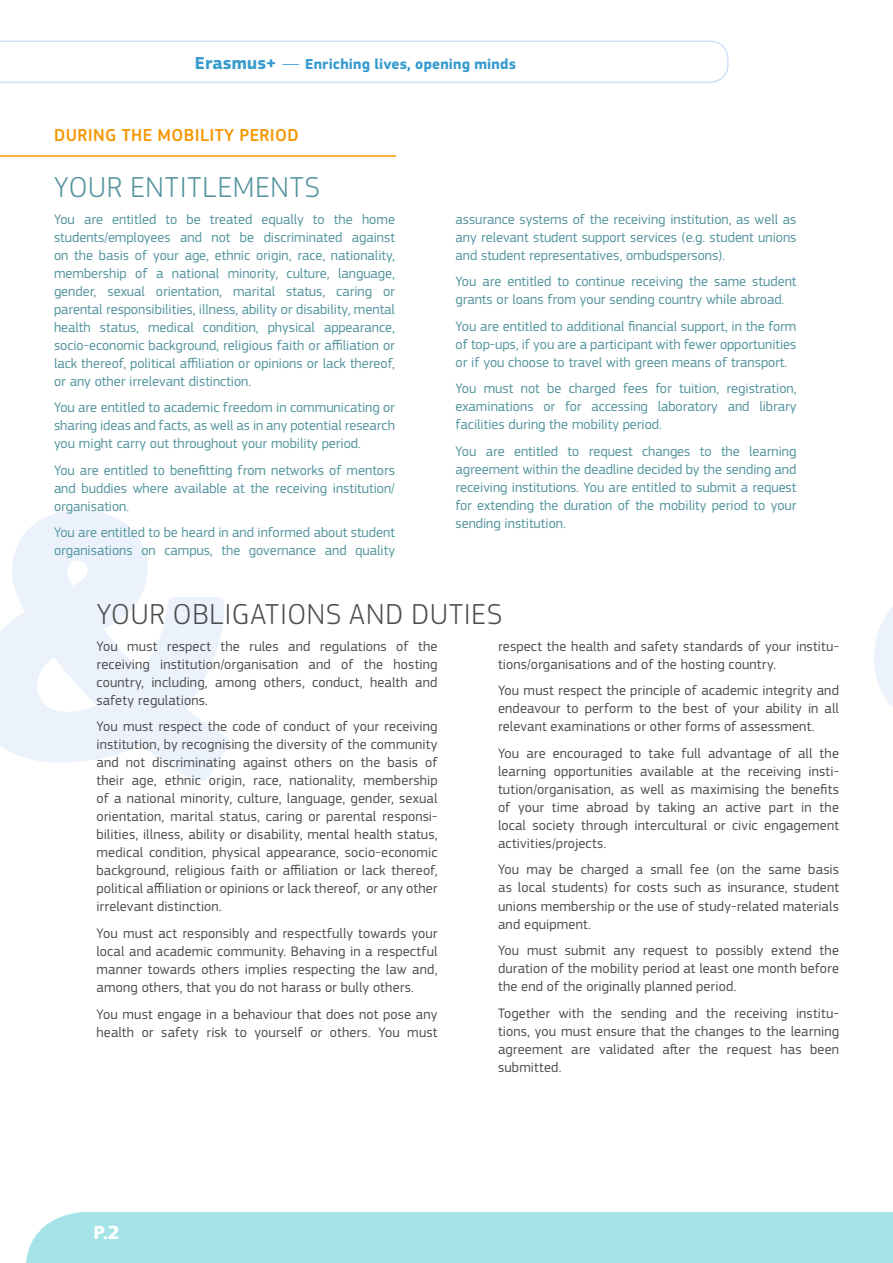
<style>
.page{position:relative;width:893px;height:1263px;background:#fff}
.page>*{position:absolute;margin:0;border:0;box-sizing:border-box;transform-origin:0 0}
.Title_2{font:300 30px "EC Square Sans Pro";letter-spacing:.025em;color:#4d4d4c}
.Title_1{font:300 30px "EC Square Sans Pro";letter-spacing:.03em;color:#53949e}
.t1{font:700 19.8px "EC Square Sans Pro";color:#fff}
.chapter{font:500 18px "EC Square Sans Pro";letter-spacing:.02em;color:#f59600}
.t2{font:700 15px "EC Square Sans Pro";letter-spacing:.01em;color:#389bce}
.body_Oblig{font:14.25px/18px "EC Square Sans Pro";letter-spacing:.01em;color:#4d4d4c;text-align:justify}
.body_entitl{font:14.25px/18px "EC Square Sans Pro";color:#53949e;text-align:justify}
.s1{font-size:18px}
.s2{font-weight:300;font-size:18px}
</style>
<div class="page">
<div style="left:26px;top:1212px;width:867px;height:51px;background:#a4e4e9"></div>
<svg style="left:0;top:40px;width:729px;height:43px"></svg>
<svg style="left:0;top:510px;width:230px;height:271px;fill:#ebf2fc"></svg>
<svg style="left:874px;top:606px;width:19px;height:101px"></svg>
<hr style="left:0;top:155px;width:396px;height:2px;background:#f59600">
<p class="t2" style="left:195px;top:55px;width:323px"><span class="s1">Erasmus+</span> <span class="s2">—</span> Enriching lives, opening minds</p>
<p class="chapter" style="left:54px;top:125px;width:246px">DURING THE MOBILITY PERIOD</p>
<h1 class="Title_1" style="left:54px;top:170px;width:267px">YOUR ENTITLEMENTS</h1>
<p class="body_entitl" style="left:54px;top:210px;width:342px">You are entitled to be treated equally to the home students/employees and not be discriminated against on the basis of your age, ethnic origin, race, nationality, membership of a national minority, culture, language, gender, sexual orientation, marital status, caring or parental responsibilities, illness, ability or disability, mental health status, medical condition, physical appearance, socio-economic background, religious faith or affiliation or lack thereof, political affiliation or opinions or lack thereof, or any other irrelevant distinction.</p>
<p class="body_entitl" style="left:54px;top:399px;width:342px">You are entitled to academic freedom in communicating or sharing ideas and facts, as well as in any potential research you might carry out throughout your mobility period.</p>
<p class="body_entitl" style="left:54px;top:461px;width:342px">You are entitled to benefitting from networks of mentors and buddies where available at the receiving institution/ organisation.</p>
<p class="body_entitl" style="left:54px;top:524px;width:342px">You are entitled to be heard in and informed about student organisations on campus, the governance and quality</p>
<p class="body_entitl" style="left:455px;top:210px;width:342px">assurance systems of the receiving institution, as well as any relevant student support services (e.g. student unions and student representatives, ombudspersons).</p>
<p class="body_entitl" style="left:455px;top:273px;width:342px">You are entitled to continue receiving the same student grants or loans from your sending country while abroad.</p>
<p class="body_entitl" style="left:455px;top:317px;width:342px">You are entitled to additional financial support, in the form of top-ups, if you are a participant with fewer opportunities or if you choose to travel with green means of transport.</p>
<p class="body_entitl" style="left:455px;top:380px;width:342px">You must not be charged fees for tuition, registration, examinations or for accessing laboratory and library facilities during the mobility period.</p>
<p class="body_entitl" style="left:455px;top:442px;width:342px">You are entitled to request changes to the learning agreement within the deadline decided by the sending and receiving institutions. You are entitled to submit a request for extending the duration of the mobility period to your sending institution.</p>
<h1 class="Title_2" style="left:97px;top:597px;width:407px">YOUR OBLIGATIONS AND DUTIES</h1>
<p class="body_Oblig" style="left:97px;top:637px;width:342px">You must respect the rules and regulations of the receiving institution/organisation and of the hosting country, including, among others, conduct, health and safety regulations.</p>
<p class="body_Oblig" style="left:97px;top:718px;width:342px">You must respect the code of conduct of your receiving institution, by recognising the diversity of the community and not discriminating against others on the basis of their age, ethnic origin, race, nationality, membership of a national minority, culture, language, gender, sexual orientation, marital status, caring or parental responsi&shy;bilities, illness, ability or disability, mental health status, medical condition, physical appearance, socio-economic background, religious faith or affiliation or lack thereof, political affiliation or opinions or lack thereof, or any other irrelevant distinction.</p>
<p class="body_Oblig" style="left:97px;top:924px;width:342px">You must act responsibly and respectfully towards your local and academic community. Behaving in a respectful manner towards others implies respecting the law and, among others, that you do not harass or bully others.</p>
<p class="body_Oblig" style="left:97px;top:1005px;width:342px">You must engage in a behaviour that does not pose any health or safety risk to yourself or others. You must</p>
<p class="body_Oblig" style="left:498px;top:637px;width:342px">respect the health and safety standards of your institu&shy;tions/organisations and of the hosting country.</p>
<p class="body_Oblig" style="left:498px;top:682px;width:342px">You must respect the principle of academic integrity and endeavour to perform to the best of your ability in all relevant examinations or other forms of assessment.</p>
<p class="body_Oblig" style="left:498px;top:744px;width:342px">You are encouraged to take full advantage of all the learning opportunities available at the receiving insti&shy;tution/organisation, as well as maximising the benefits of your time abroad by taking an active part in the local society through intercultural or civic engagement activities/projects.</p>
<p class="body_Oblig" style="left:498px;top:861px;width:342px">You may be charged a small fee (on the same basis as local students) for costs such as insurance, student unions membership or the use of study-related materials and equipment.</p>
<p class="body_Oblig" style="left:498px;top:941px;width:342px">You must submit any request to possibly extend the duration of the mobility period at least one month before the end of the originally planned period.</p>
<p class="body_Oblig" style="left:498px;top:1004px;width:342px">Together with the sending and the receiving institu&shy;tions, you must ensure that the changes to the learning agreement are validated after the request has been submitted.</p>
<h2 class="t1" style="left:94px;top:1220px;width:28px">P.2</h2>
</div>
